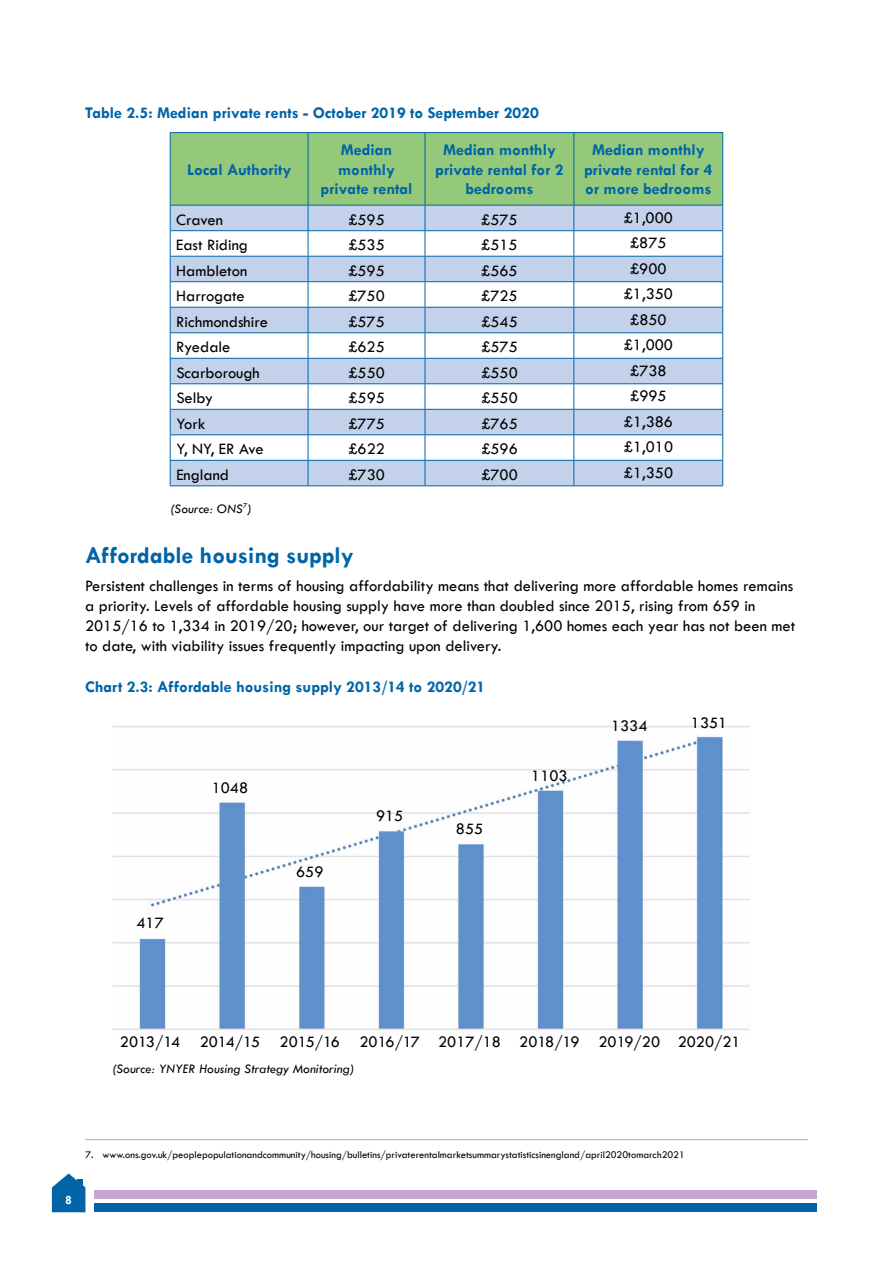
<style>
.page{position:relative;width:893px;height:1263px;background:#fff}
.page>*{position:absolute;margin:0;border:0;box-sizing:border-box;transform-origin:0 0}
.t1{font:700 24px "Tw Cen";color:#0064a7}
.t2{font:16.5px/19.8px "Tw Cen";color:#000}
.t3{font:700 16.5px/19.8px "Tw Cen";color:#0064a7;text-align:center}
.t4{font:italic 13.5px "Tw Cen";color:#000}
.t5{font:700 12.75px "Tw Cen";color:#fff}
.t6{font:10.5px "Tw Cen";color:#000}
</style>
<div class="page">
<div style="left:94px;top:1203px;width:722px;height:9px;background:#0064a7"></div>
<div style="left:94px;top:1191px;width:722px;height:8px;background:#c5a6cf"></div>
<svg style="left:52px;top:1173px;width:33px;height:39px"></svg>
<hr style="left:170px;top:132px;width:138px;height:1px;background:#0064a7">
<hr style="left:308px;top:132px;width:117px;height:1px;background:#0064a7">
<hr style="left:425px;top:132px;width:149px;height:1px;background:#0064a7">
<hr style="left:574px;top:132px;width:149px;height:1px;background:#0064a7">
<svg style="left:170px;top:133px;width:553px;height:352px"></svg>
<hr style="left:170px;top:485px;width:138px;height:1px;background:#0064a7">
<hr style="left:308px;top:485px;width:117px;height:1px;background:#0064a7">
<hr style="left:425px;top:485px;width:149px;height:1px;background:#0064a7">
<hr style="left:574px;top:485px;width:149px;height:1px;background:#0064a7">
<img style="left:113px;top:726px;width:636px;height:306px">
<hr style="left:85px;top:1139px;width:723px;height:1px;background:#95c97a">
<p class="t3" style="left:85px;top:102px;width:455px">Table 2.5: Median private rents - October 2019 to September 2020</p>
<p class="t3" style="left:187px;top:159px;width:105px">Local Authority</p>
<p class="t3" style="left:321px;top:139px;width:93px">Median monthly private rental</p>
<p class="t3" style="left:435px;top:139px;width:130px">Median monthly private rental for 2 bedrooms</p>
<p class="t3" style="left:584px;top:139px;width:130px">Median monthly private rental for 4 or more bedrooms</p>
<p class="t2" style="left:176px;top:209px;width:48px">Craven</p>
<p class="t2" style="left:348px;top:209px;width:38px">£595</p>
<p class="t2" style="left:481px;top:209px;width:38px">£575</p>
<p class="t2" style="left:624px;top:207px;width:51px">£1,000</p>
<p class="t2" style="left:176px;top:235px;width:73px">East Riding</p>
<p class="t2" style="left:348px;top:235px;width:38px">£535</p>
<p class="t2" style="left:481px;top:235px;width:38px">£515</p>
<p class="t2" style="left:630px;top:233px;width:38px">£875</p>
<p class="t2" style="left:176px;top:261px;width:72px">Hambleton</p>
<p class="t2" style="left:348px;top:261px;width:38px">£595</p>
<p class="t2" style="left:481px;top:261px;width:38px">£565</p>
<p class="t2" style="left:630px;top:258px;width:38px">£900</p>
<p class="t2" style="left:176px;top:286px;width:70px">Harrogate</p>
<p class="t2" style="left:348px;top:286px;width:38px">£750</p>
<p class="t2" style="left:481px;top:286px;width:38px">£725</p>
<p class="t2" style="left:624px;top:284px;width:51px">£1,350</p>
<p class="t2" style="left:176px;top:312px;width:93px">Richmondshire</p>
<p class="t2" style="left:348px;top:312px;width:38px">£575</p>
<p class="t2" style="left:481px;top:312px;width:38px">£545</p>
<p class="t2" style="left:630px;top:309px;width:38px">£850</p>
<p class="t2" style="left:176px;top:337px;width:56px">Ryedale</p>
<p class="t2" style="left:348px;top:337px;width:38px">£625</p>
<p class="t2" style="left:481px;top:337px;width:38px">£575</p>
<p class="t2" style="left:624px;top:335px;width:51px">£1,000</p>
<p class="t2" style="left:176px;top:363px;width:85px">Scarborough</p>
<p class="t2" style="left:348px;top:363px;width:38px">£550</p>
<p class="t2" style="left:481px;top:363px;width:38px">£550</p>
<p class="t2" style="left:630px;top:360px;width:38px">£738</p>
<p class="t2" style="left:176px;top:388px;width:38px">Selby</p>
<p class="t2" style="left:348px;top:388px;width:38px">£595</p>
<p class="t2" style="left:481px;top:388px;width:38px">£550</p>
<p class="t2" style="left:630px;top:386px;width:38px">£995</p>
<p class="t2" style="left:176px;top:414px;width:31px">York</p>
<p class="t2" style="left:348px;top:414px;width:38px">£775</p>
<p class="t2" style="left:481px;top:414px;width:38px">£765</p>
<p class="t2" style="left:624px;top:411px;width:51px">£1,386</p>
<p class="t2" style="left:176px;top:439px;width:89px">Y, NY, ER Ave</p>
<p class="t2" style="left:348px;top:439px;width:38px">£622</p>
<p class="t2" style="left:481px;top:439px;width:38px">£596</p>
<p class="t2" style="left:624px;top:437px;width:51px">£1,010</p>
<p class="t2" style="left:176px;top:465px;width:54px">England</p>
<p class="t2" style="left:348px;top:465px;width:38px">£730</p>
<p class="t2" style="left:481px;top:465px;width:38px">£700</p>
<p class="t2" style="left:624px;top:462px;width:51px">£1,350</p>
<p class="t4" style="left:170px;top:500px;width:83px">(Source: ONS<sup>7</sup>)</p>
<h1 class="t1" style="left:85px;top:541px;width:270px">Affordable housing supply</h1>
<p class="t2" style="left:85px;top:576px;width:712px">Persistent challenges in terms of housing affordability means that delivering more affordable homes remains a priority. Levels of affordable housing supply have more than doubled since 2015, rising from 659 in 2015/16 to 1,334 in 2019/20; however, our target of delivering 1,600 homes each year has not been met to date, with viability issues frequently impacting upon delivery.</p>
<p class="t3" style="left:85px;top:676px;width:402px">Chart 2.3: Affordable housing supply 2013/14 to 2020/21</p>
<p class="t2" style="left:136px;top:913px;width:29px">417</p>
<p class="t2" style="left:212px;top:778px;width:38px">1048</p>
<p class="t2" style="left:296px;top:862px;width:29px">659</p>
<p class="t2" style="left:376px;top:806px;width:29px">915</p>
<p class="t2" style="left:456px;top:819px;width:29px">855</p>
<p class="t2" style="left:531px;top:766px;width:38px">1103</p>
<p class="t2" style="left:611px;top:716px;width:38px">1334</p>
<p class="t2" style="left:691px;top:713px;width:38px">1351</p>
<p class="t2" style="left:120px;top:1032px;width:62px">2013/14</p>
<p class="t2" style="left:200px;top:1032px;width:62px">2014/15</p>
<p class="t2" style="left:280px;top:1032px;width:62px">2015/16</p>
<p class="t2" style="left:359px;top:1032px;width:62px">2016/17</p>
<p class="t2" style="left:438px;top:1032px;width:64px">2017/18</p>
<p class="t2" style="left:519px;top:1032px;width:62px">2018/19</p>
<p class="t2" style="left:598px;top:1032px;width:63px">2019/20</p>
<p class="t2" style="left:678px;top:1032px;width:64px">2020/21</p>
<p class="t4" style="left:112px;top:1061px;width:244px">(Source: YNYER Housing Strategy Monitoring)</p>
<p class="t5" style="left:65px;top:1192px;width:8px">8</p>
<p class="t6" style="left:85px;top:1148px;width:601px">7. www.ons.gov.uk/peoplepopulationandcommunity/housing/bulletins/privaterentalmarketsummarystatisticsinengland/april2020tomarch2021</p>
</div>
